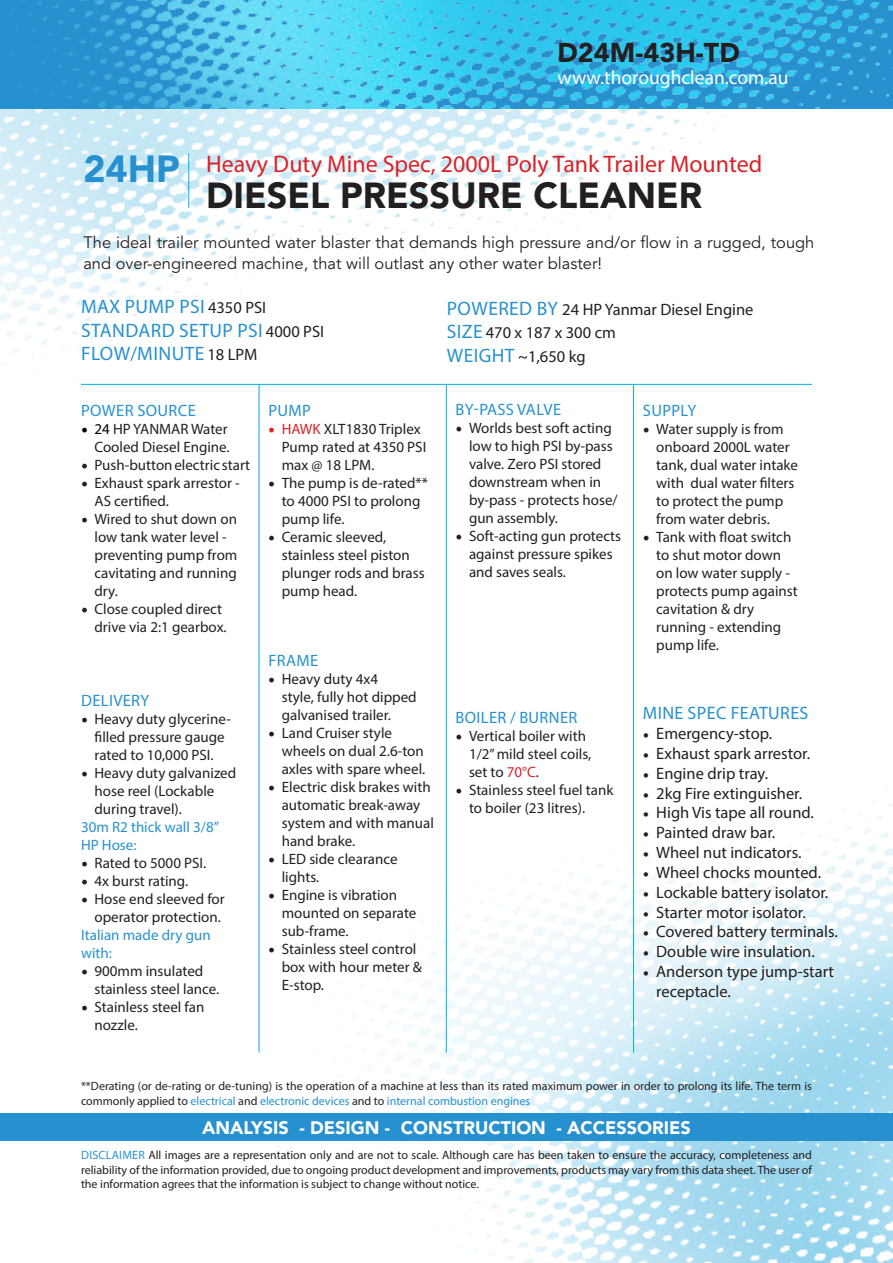
<style>
.page{position:relative;width:893px;height:1263px;background:#fff}
.page>*{position:absolute;margin:0;border:0;box-sizing:border-box;transform-origin:0 0}
.t1{font:900 37.5px "Avenir LT Std";color:#2791cf}
.t2{font:900 36px "Avenir LT Std";color:#231f20}
.t3{font:900 27px "Avenir LT Std";color:#231f20}
.t4{font:24px "Myriad Pro";color:#da2128}
.t5{font:19.5px "Myriad Pro";letter-spacing:.02em;color:#2791cf}
.t6{font:19.5px "Myriad Pro";color:#fff}
.t7{font:900 18px "Avenir LT Std";color:#fff}
.t8{font:18px "Myriad Pro";letter-spacing:.02em;color:#2791cf}
.t9{font:16.5px/19.8px "Myriad Pro";color:#231f20}
.t10{font:16.5px/21px "Avenir LT Std";color:#231f20}
.t11{font:16.5px "Myriad Pro";letter-spacing:.02em;color:#2791cf}
.t12{font:15px/18px "Myriad Pro";color:#231f20}
.t13{font:15px/18px "Myriad Pro";color:#2791cf}
.t14{font:12px/14.4px "Myriad Pro";color:#231f20;text-align:justify}
.s1{font-size:16.5px;color:#231f20}
.s2{font-size:19.5px;color:#2791cf}
.s3{font-family:"Minion Pro";font-size:18px;color:#000}
.s4{color:#000}
.s5{font-family:"Minion Pro";font-size:18px}
.s6{font-family:"Minion Pro";font-size:18px;color:#da2128}
.s7{color:#da2128}
.s8{font-family:"Minion Pro"}
.s9{color:#2791cf}
</style>
<div class="page">
<img style="left:318px;top:675px;width:575px;height:588px">
<img style="left:0;top:108px;width:783px;height:292px">
<img style="left:0;top:0;width:893px;height:108px">
<hr style="left:188px;top:153px;width:1px;height:55px;background:#00aeef">
<hr style="left:81px;top:384px;width:731px;height:1px;background:#00aeef">
<hr style="left:259px;top:384px;width:1px;height:669px;background:#00aeef">
<hr style="left:446px;top:384px;width:1px;height:669px;background:#00aeef">
<hr style="left:633px;top:384px;width:1px;height:669px;background:#00aeef">
<div style="left:0;top:1113px;width:893px;height:28px;background:#2791cf"></div>
<p class="t3" style="left:557px;top:36px;width:184px">D24M-43H-TD</p>
<p class="t1" style="left:83px;top:146px;width:98px">24HP</p>
<p class="t6" style="left:557px;top:66px;width:233px">www.thoroughclean.com.au</p>
<p class="t4" style="left:206px;top:149px;width:558px">Heavy Duty Mine Spec, 2000L Poly Tank Trailer Mounted</p>
<p class="t2" style="left:206px;top:174px;width:498px">DIESEL PRESSURE CLEANER</p>
<p class="t10" style="left:83px;top:232px;width:733px">The ideal trailer mounted water blaster that demands high pressure and/or flow in a rugged, tough and over-engineered machine, that will outlast any other water blaster!</p>
<p class="t5" style="left:81px;top:295px;width:187px">MAX PUMP PSI <span class="s1">4350 PSI</span></p>
<p class="t5" style="left:81px;top:318px;width:244px">STANDARD SETUP PSI <span class="s1">4000 PSI</span></p>
<p class="t5" style="left:81px;top:341px;width:178px">FLOW/MINUTE <span class="s1">18 LPM</span></p>
<p class="t9" style="left:447px;top:299px;width:308px"><span class="s2">POWERED BY</span> 24 HP Yanmar Diesel Engine</p>
<p class="t9" style="left:447px;top:322px;width:170px"><span class="s2">SIZE</span> 470 x 187 x 300 cm</p>
<p class="t9" style="left:447px;top:346px;width:140px"><span class="s2">WEIGHT</span> ~1,650 kg</p>
<p class="t11" style="left:81px;top:400px;width:116px">POWER SOURCE</p>
<p class="t12" style="left:81px;top:419px;width:150px;text-align:right"><span class="s3">•</span> <span class="s4">24</span> HP YANMAR Water<br>Cooled Diesel Engine.</p>
<p class="t12" style="left:81px;top:455px;width:171px"><span class="s5">•</span> Push-button electric start</p>
<p class="t12" style="left:94px;top:473px;width:147px;text-indent:-14px"><span class="s5">•</span> Exhaust spark arrestor -<br>AS certified.</p>
<p class="t12" style="left:94px;top:509px;width:144px;text-indent:-14px"><span class="s5">•</span> Wired to shut down on low tank water level - preventing pump from cavitating and running dry.</p>
<p class="t12" style="left:94px;top:599px;width:134px;text-indent:-14px"><span class="s5">•</span> Close coupled direct drive via 2:1 gearbox.</p>
<p class="t11" style="left:81px;top:690px;width:70px">DELIVERY</p>
<p class="t12" style="left:81px;top:709px;width:151px;text-align:center"><span class="s5">•</span> Heavy duty glycerine&shy;filled pressure gauge rated to 10,000 PSI.</p>
<p class="t12" style="left:94px;top:763px;width:143px;text-indent:-14px"><span class="s5">•</span> Heavy duty galvanized hose reel (Lockable during travel).</p>
<p class="t13" style="left:81px;top:817px;width:140px">30m R2 thick wall 3/8”<br>HP Hose:</p>
<p class="t12" style="left:81px;top:853px;width:127px"><span class="s5">•</span> Rated to 5000 PSI.</p>
<p class="t12" style="left:81px;top:871px;width:109px"><span class="s5">•</span> 4x burst rating.</p>
<p class="t12" style="left:81px;top:889px;width:145px;text-align:right"><span class="s5">•</span> Hose end sleeved for operator protection.</p>
<p class="t13" style="left:81px;top:925px;width:131px">Italian made dry gun with:</p>
<p class="t12" style="left:94px;top:961px;width:126px;text-indent:-14px"><span class="s5">•</span> 900mm insulated stainless steel lance.</p>
<p class="t12" style="left:94px;top:997px;width:111px;text-indent:-14px"><span class="s5">•</span> Stainless steel fan nozzle.</p>
<p class="t11" style="left:268px;top:400px;width:44px">PUMP</p>
<p class="t12" style="left:282px;top:420px;width:146px;text-indent:-14px"><span class="s6">•</span> <span class="s7">HAWK</span> XLT1830 Triplex<br>Pump rated at 4350 PSI max @ 18 LPM.</p>
<p class="t12" style="left:282px;top:474px;width:148px;text-indent:-14px"><span class="s5">•</span> The pump is de-rated** to 4000 PSI to prolong pump life.</p>
<p class="t12" style="left:282px;top:528px;width:144px;text-indent:-14px"><span class="s5">•</span> Ceramic sleeved, stainless steel piston plunger rods and brass pump head.</p>
<p class="t11" style="left:268px;top:651px;width:51px">FRAME</p>
<p class="t12" style="left:282px;top:670px;width:136px;text-indent:-14px"><span class="s5">•</span> Heavy duty 4x4<br>style, fully hot dipped galvanised trailer.</p>
<p class="t12" style="left:282px;top:724px;width:145px;text-indent:-14px"><span class="s5">•</span> Land Cruiser style wheels on dual 2.6-ton axles with spare wheel.</p>
<p class="t12" style="left:282px;top:778px;width:154px;text-indent:-14px"><span class="s5">•</span> Electric disk brakes with automatic break-away system and with manual hand brake.</p>
<p class="t12" style="left:282px;top:850px;width:117px;text-indent:-14px"><span class="s5">•</span> LED side clearance lights.</p>
<p class="t12" style="left:282px;top:886px;width:136px;text-indent:-14px"><span class="s5">•</span> Engine is vibration mounted on separate sub-frame.</p>
<p class="t12" style="left:282px;top:940px;width:142px;text-indent:-14px"><span class="s5">•</span> Stainless steel control box with hour meter &amp;<br>E-stop.</p>
<p class="t11" style="left:456px;top:400px;width:107px">BY-PASS VALVE</p>
<p class="t12" style="left:469px;top:419px;width:150px;text-indent:-14px"><span class="s5">•</span> Worlds best soft acting low to high PSI by-pass valve. Zero PSI stored downstream when in by-pass - protects hose/ gun assembly.</p>
<p class="t12" style="left:469px;top:527px;width:154px;text-indent:-14px"><span class="s5">•</span> Soft-acting gun protects against pressure spikes and saves seals.</p>
<p class="t11" style="left:456px;top:707px;width:123px">BOILER / BURNER</p>
<p class="t12" style="left:469px;top:727px;width:124px;text-indent:-14px"><span class="s5">•</span> Vertical boiler with<br>1/2” mild steel coils, set to <span class="s7">70°C</span>.</p>
<p class="t12" style="left:469px;top:781px;width:146px;text-indent:-14px"><span class="s5">•</span> Stainless steel fuel tank to boiler (23 litres).</p>
<p class="t11" style="left:643px;top:400px;width:55px">SUPPLY</p>
<p class="t12" style="left:656px;top:419px;width:143px;text-indent:-14px"><span class="s5">•</span> Water supply is from onboard 2000L water tank, dual water intake with dual water filters to protect the pump from water debris.</p>
<p class="t12" style="left:656px;top:527px;width:143px;text-indent:-14px"><span class="s5">•</span> Tank with float switch to shut motor down on low water supply - protects pump against cavitation &amp; dry running - extending pump life.</p>
<p class="t8" style="left:643px;top:702px;width:167px">MINE SPEC FEATURES</p>
<p class="t9" style="left:643px;top:724px;width:131px"><span class="s8">•</span> Emergency-stop.</p>
<p class="t9" style="left:643px;top:743px;width:169px"><span class="s8">•</span> Exhaust spark arrestor.</p>
<p class="t9" style="left:643px;top:763px;width:127px"><span class="s8">•</span> Engine drip tray.</p>
<p class="t9" style="left:643px;top:783px;width:161px"><span class="s8">•</span> 2kg Fire extinguisher.</p>
<p class="t9" style="left:643px;top:803px;width:173px"><span class="s8">•</span> High Vis tape all round.</p>
<p class="t9" style="left:643px;top:823px;width:134px"><span class="s8">•</span> Painted draw bar.</p>
<p class="t9" style="left:643px;top:842px;width:160px"><span class="s8">•</span> Wheel nut indicators.</p>
<p class="t9" style="left:643px;top:862px;width:180px"><span class="s8">•</span> Wheel chocks mounted.</p>
<p class="t9" style="left:643px;top:882px;width:187px"><span class="s8">•</span> Lockable battery isolator.</p>
<p class="t9" style="left:643px;top:902px;width:165px"><span class="s8">•</span> Starter motor isolator.</p>
<p class="t9" style="left:643px;top:922px;width:197px"><span class="s8">•</span> Covered battery terminals.</p>
<p class="t9" style="left:643px;top:941px;width:174px"><span class="s8">•</span> Double wire insulation.</p>
<p class="t9" style="left:656px;top:961px;width:179px;text-indent:-14px"><span class="s8">•</span> Anderson type jump-start receptacle.</p>
<p class="t14" style="left:81px;top:1079px;width:732px">**Derating (or de-rating or de-tuning) is the operation of a machine at less than its rated maximum power in order to prolong its life. The term is commonly applied to <span class="s9">electrical</span> and <span class="s9">electronic devices</span> and to <span class="s9">internal combustion engines</span></p>
<p class="t7" style="left:202px;top:1117px;width:490px">ANALYSIS - DESIGN - CONSTRUCTION - ACCESSORIES</p>
<p class="t14" style="left:81px;top:1148px;width:732px"><span class="s9">DISCLAIMER</span> All images are a representation only and are not to scale. Although care has been taken to ensure the accuracy, completeness and reliability of the information provided, due to ongoing product development and improvements, products may vary from this data sheet. The user of the information agrees that the information is subject to change without notice.</p>
</div>
